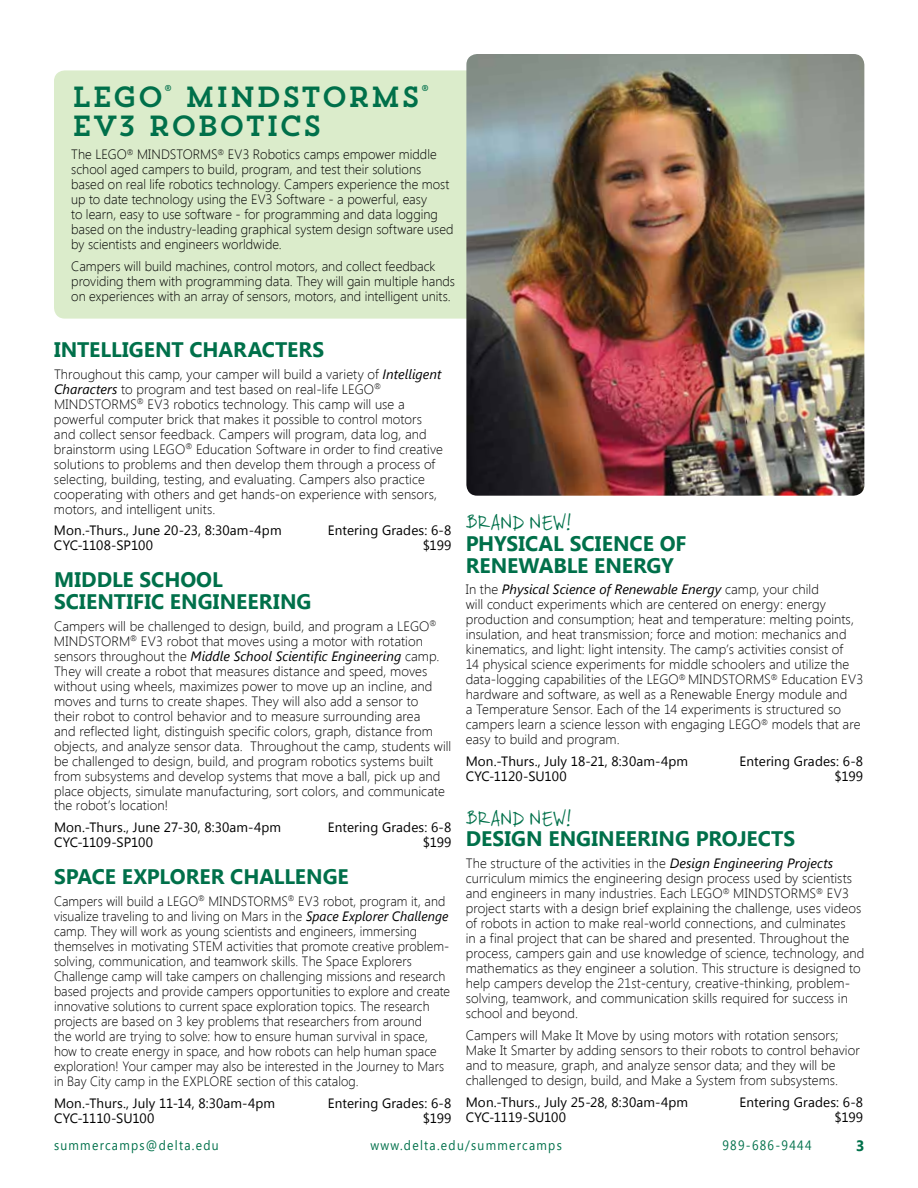
<style>
.page{position:relative;width:918px;height:1188px;background:#fff}
.page>*{position:absolute;margin:0;border:0;box-sizing:border-box;transform-origin:0 0}
.t1{font:29.1px/29.1px "Trend Slab One";letter-spacing:-.025em;color:#00704a}
.t2{font:700 21px/21.8px "Segoe UI";color:#00704a}
.t3{font:21px "Faraco Hand";letter-spacing:.01em;color:#00704a}
.t4{font:700 15px "Segoe UI";color:#00704a}
.t5{font:300 13.5px/15px "Segoe UI";letter-spacing:.005em;color:#000}
.t6{font:300 13.5px/15px "Segoe UI";letter-spacing:.005em;color:#000;scale:.96 1}
.t7{font:13.5px "Segoe UI";letter-spacing:.01em;color:#000}
.t8{font:13.5px "Segoe UI";letter-spacing:.105em;color:#00704a;scale:.9 1}
.t9{font:13.5px "Segoe UI";letter-spacing:-.01em;color:#000}
.s1{font-weight:400;font-style:italic}
</style>
<div class="page">
<div style="left:54px;top:70px;width:466px;height:249px;background:#dbeccb;border-radius:11px"></div>
<img style="left:466px;top:54px;width:398px;height:442px">
<h1 class="t1" style="left:71px;top:82px;width:360px">LEGO<sup>®</sup> MINDSTORMS<sup>®<br></sup>EV3 ROBOTICS</h1>
<p class="t5" style="left:71px;top:146px;width:384px">The LEGO<sup>®</sup> MINDSTORMS<sup>®</sup> EV3 Robotics camps empower middle school aged campers to build, program, and test their solutions based on real life robotics technology. Campers experience the most up to date technology using the EV3 Software - a powerful, easy<br>to learn, easy to use software - for programming and data logging based on the industry-leading graphical system design software used by scientists and engineers worldwide.</p>
<p class="t5" style="left:71px;top:258px;width:385px">Campers will build machines, control motors, and collect feedback providing them with programming data. They will gain multiple hands on experiences with an array of sensors, motors, and intelligent units.</p>
<h2 class="t2" style="left:54px;top:337px;width:272px">INTELLIGENT CHARACTERS</h2>
<p class="t5" style="left:54px;top:366px;width:390px">Throughout this camp, your camper will build a variety of <span class="s1">Intelligent Characters</span> to program and test based on real-life LEGO<sup>® </sup>MINDSTORMS<sup>®</sup> EV3 robotics technology. This camp will use a powerful computer brick that makes it possible to control motors and collect sensor feedback. Campers will program, data log, and brainstorm using LEGO<sup>®</sup> Education Software in order to find creative solutions to problems and then develop them through a process of selecting, building, testing, and evaluating. Campers also practice cooperating with others and get hands-on experience with sensors, motors, and intelligent units.</p>
<p class="t7" style="left:54px;top:521px;width:229px">Mon.-Thurs., June 20-23, 8:30am-4pm</p>
<p class="t7" style="left:328px;top:521px;width:125px">Entering Grades: 6-8</p>
<p class="t7" style="left:54px;top:536px;width:101px">CYC-1108-SP100</p>
<p class="t7" style="left:423px;top:536px;width:30px">$199</p>
<h2 class="t2" style="left:54px;top:568px;width:259px">MIDDLE SCHOOL<br>SCIENTIFIC ENGINEERING</h2>
<p class="t5" style="left:54px;top:618px;width:399px">Campers will be challenged to design, build, and program a LEGO<sup>® </sup>MINDSTORM<sup>®</sup> EV3 robot that moves using a motor with rotation sensors throughout the <span class="s1">Middle School Scientific Engineering</span> camp.<br>They will create a robot that measures distance and speed, moves without using wheels, maximizes power to move up an incline, and moves and turns to create shapes. They will also add a sensor to<br>their robot to control behavior and to measure surrounding area<br>and reflected light, distinguish specific colors, graph, distance from objects, and analyze sensor data. Throughout the camp, students will be challenged to design, build, and program robotics systems built from subsystems and develop systems that move a ball, pick up and place objects, simulate manufacturing, sort colors, and communicate the robot’s location!</p>
<p class="t7" style="left:54px;top:818px;width:229px">Mon.-Thurs., June 27-30, 8:30am-4pm</p>
<p class="t7" style="left:328px;top:818px;width:125px">Entering Grades: 6-8</p>
<p class="t7" style="left:54px;top:833px;width:101px">CYC-1109-SP100</p>
<p class="t7" style="left:423px;top:833px;width:30px">$199</p>
<h2 class="t2" style="left:54px;top:865px;width:296px">SPACE EXPLORER CHALLENGE</h2>
<p class="t6" style="left:54px;top:893px;width:414px">Campers will build a LEGO<sup>®</sup> MINDSTORMS<sup>®</sup> EV3 robot, program it, and visualize traveling to and living on Mars in the <span class="s1">Space Explorer Challenge </span>camp. They will work as young scientists and engineers, immersing themselves in motivating STEM activities that promote creative problem&shy;solving, communication, and teamwork skills. The Space Explorers Challenge camp will take campers on challenging missions and research based projects and provide campers opportunities to explore and create innovative solutions to current space exploration topics. The research projects are based on 3 key problems that researchers from around<br>the world are trying to solve: how to ensure human survival in space, how to create energy in space, and how robots can help human space exploration! Your camper may also be interested in the Journey to Mars in Bay City camp in the EXPLORE section of this catalog.</p>
<p class="t7" style="left:54px;top:1093px;width:223px">Mon.-Thurs., July 11-14, 8:30am-4pm</p>
<p class="t7" style="left:328px;top:1093px;width:125px">Entering Grades: 6-8</p>
<p class="t9" style="left:54px;top:1108px;width:102px">CYC-1110-SU100</p>
<p class="t7" style="left:423px;top:1108px;width:30px">$199</p>
<h2 class="t3" style="left:466px;top:510px;width:107px">BRAND NEW!</h2>
<h2 class="t2" style="left:466px;top:531px;width:222px">PHYSICAL SCIENCE OF<br>RENEWABLE ENERGY</h2>
<p class="t5" style="left:466px;top:582px;width:399px">In the <span class="s1">Physical Science of Renewable Energy</span> camp, your child<br>will conduct experiments which are centered on energy: energy production and consumption; heat and temperature: melting points, insulation, and heat transmission; force and motion: mechanics and kinematics, and light: light intensity. The camp’s activities consist of<br>14 physical science experiments for middle schoolers and utilize the data-logging capabilities of the LEGO<sup>®</sup> MINDSTORMS<sup>®</sup> Education EV3 hardware and software, as well as a Renewable Energy module and<br>a Temperature Sensor. Each of the 14 experiments is structured so campers learn a science lesson with engaging LEGO<sup>®</sup> models that are easy to build and program.</p>
<p class="t7" style="left:466px;top:752px;width:224px">Mon.-Thurs., July 18-21, 8:30am-4pm</p>
<p class="t7" style="left:740px;top:752px;width:125px">Entering Grades: 6-8</p>
<p class="t7" style="left:466px;top:767px;width:102px">CYC-1120-SU100</p>
<p class="t7" style="left:834px;top:767px;width:30px">$199</p>
<h2 class="t3" style="left:466px;top:805px;width:107px">BRAND NEW!</h2>
<h2 class="t2" style="left:466px;top:827px;width:331px">DESIGN ENGINEERING PROJECTS</h2>
<p class="t5" style="left:466px;top:855px;width:400px">The structure of the activities in the <span class="s1">Design Engineering Projects </span>curriculum mimics the engineering design process used by scientists and engineers in many industries. Each LEGO<sup>®</sup> MINDSTORMS<sup>®</sup> EV3 project starts with a design brief explaining the challenge, uses videos of robots in action to make real-world connections, and culminates<br>in a final project that can be shared and presented. Throughout the process, campers gain and use knowledge of science, technology, and mathematics as they engineer a solution. This structure is designed to help campers develop the 21st-century, creative-thinking, problem&shy;solving, teamwork, and communication skills required for success in school and beyond.</p>
<p class="t5" style="left:466px;top:1027px;width:396px">Campers will Make It Move by using motors with rotation sensors; Make It Smarter by adding sensors to their robots to control behavior and to measure, graph, and analyze sensor data; and they will be challenged to design, build, and Make a System from subsystems.</p>
<p class="t7" style="left:466px;top:1092px;width:224px">Mon.-Thurs., July 25-28, 8:30am-4pm</p>
<p class="t7" style="left:740px;top:1092px;width:125px">Entering Grades: 6-8</p>
<p class="t9" style="left:466px;top:1107px;width:102px">CYC-1119-SU100</p>
<p class="t7" style="left:834px;top:1107px;width:30px">$199</p>
<p class="t8" style="left:54px;top:1136px;width:185px">summercamps@delta.edu</p>
<p class="t8" style="left:370px;top:1136px;width:214px">www.delta.edu/summercamps</p>
<p class="t8" style="left:722px;top:1136px;width:101px">989-686-9444</p>
<p class="t4" style="left:856px;top:1135px;width:10px">3</p>
</div>
